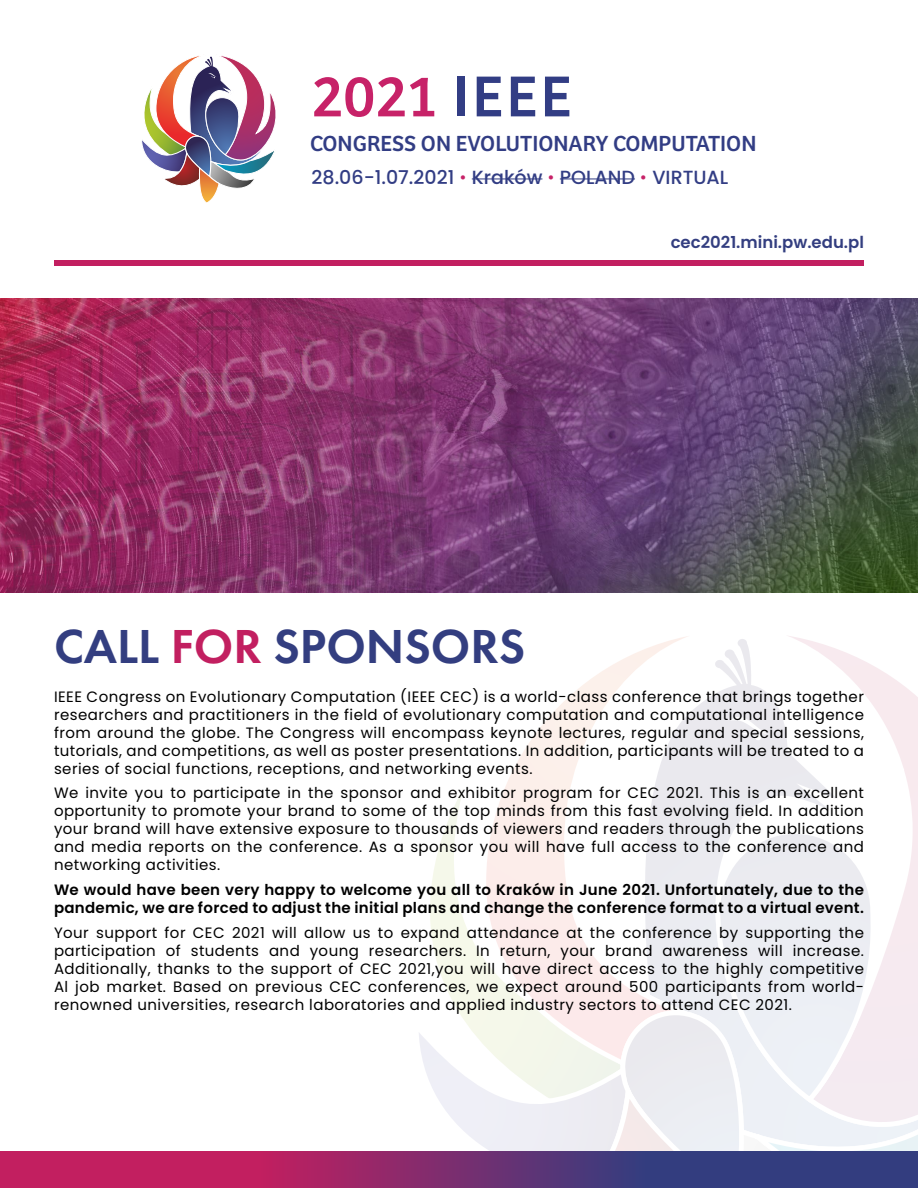
<style>
.page{position:relative;width:918px;height:1188px;background:#fff}
.page>*{position:absolute;margin:0;border:0;box-sizing:border-box;transform-origin:0 0}
.t1{font:59.85px "Bree";letter-spacing:.04em;color:#c72268}
.t2{font:600 49.5px "Futura PT";color:#333e80}
.t3{font:22.65px "Bree";color:#323d84}
.t4{font:500 19.05px "Poppins";color:#323d84}
.t5{font:600 16.5px "Poppins";color:#333e80}
.t6{font:15px/18px "Poppins";letter-spacing:.03em;color:#000;text-align:justify}
.t7{font:600 15px/18px "Poppins";letter-spacing:.02em;color:#000}
.s1{color:#323d84}
.s2{font-size:28.65px;color:#c72268}
.s3{color:#c21f60}
</style>
<div class="page">
<svg style="left:142px;top:55px;width:134px;height:148px"></svg>
<hr style="left:472px;top:178px;width:43px;height:1px;background:#323d84">
<svg style="left:515px;top:178px;width:27px;height:1px"></svg>
<hr style="left:560px;top:178px;width:75px;height:1px;background:#323d84">
<div style="left:54px;top:260px;width:810px;height:6px;background:#c21f60"></div>
<svg style="left:744px;top:636px;width:174px;height:196px"></svg>
<svg style="left:491px;top:636px;width:253px;height:196px"></svg>
<svg style="left:730px;top:716px;width:37px;height:24px"></svg>
<svg style="left:419px;top:832px;width:499px;height:319px"></svg>
<svg style="left:714px;top:639px;width:39px;height:57px"></svg>
<svg style="left:0;top:1151px;width:918px;height:37px;background:#792e6f"></svg>
<img style="left:0;top:299px;width:918px;height:294px">
<h1 class="t1" style="left:312px;top:61px;width:261px">2021 <span class="s1">IEEE</span></h1>
<h3 class="t3" style="left:310px;top:130px;width:448px">CONGRESS ON EVOLUTIONARY COMPUTATION</h3>
<p class="t4" style="left:312px;top:166px;width:418px">28.06-1.07.2021 <span class="s2">∙</span> Kraków <span class="s2">∙</span> POLAND <span class="s2">∙</span> VIRTUAL</p>
<p class="t5" style="left:671px;top:233px;width:195px">cec2021.mini.pw.edu.pl</p>
<h2 class="t2" style="left:54px;top:616px;width:473px">CALL <span class="s3">FOR</span> SPONSORS</h2>
<p class="t6" style="left:54px;top:688px;width:811px">IEEE Congress on Evolutionary Computation (IEEE CEC) is a world-class conference that brings together researchers and practitioners in the field of evolutionary computation and computational intelligence from around the globe. The Congress will encompass keynote lectures, regular and special sessions, tutorials, and competitions, as well as poster presentations. In addition, participants will be treated to a series of social functions, receptions, and networking events.</p>
<p class="t6" style="left:54px;top:784px;width:812px">We invite you to participate in the sponsor and exhibitor program for CEC 2021. This is an excellent opportunity to promote your brand to some of the top minds from this fast evolving field. In addition your brand will have extensive exposure to thousands of viewers and readers through the publications and media reports on the conference. As a sponsor you will have full access to the conference and networking activities.</p>
<p class="t7" style="left:54px;top:881px;width:812px">We would have been very happy to welcome you all to Kraków in June 2021. Unfortunately, due to the pandemic, we are forced to adjust the initial plans and change the conference format to a virtual event.</p>
<p class="t6" style="left:54px;top:924px;width:812px">Your support for CEC 2021 will allow us to expand attendance at the conference by supporting the participation of students and young researchers. In return, your brand awareness will increase.<br>Additionally, thanks to the support of CEC 2021,you will have direct access to the highly competitive Al job market. Based on previous CEC conferences, we expect around 500 participants from world&shy;renowned universities, research laboratories and applied industry sectors to attend CEC 2021.</p>
</div>
